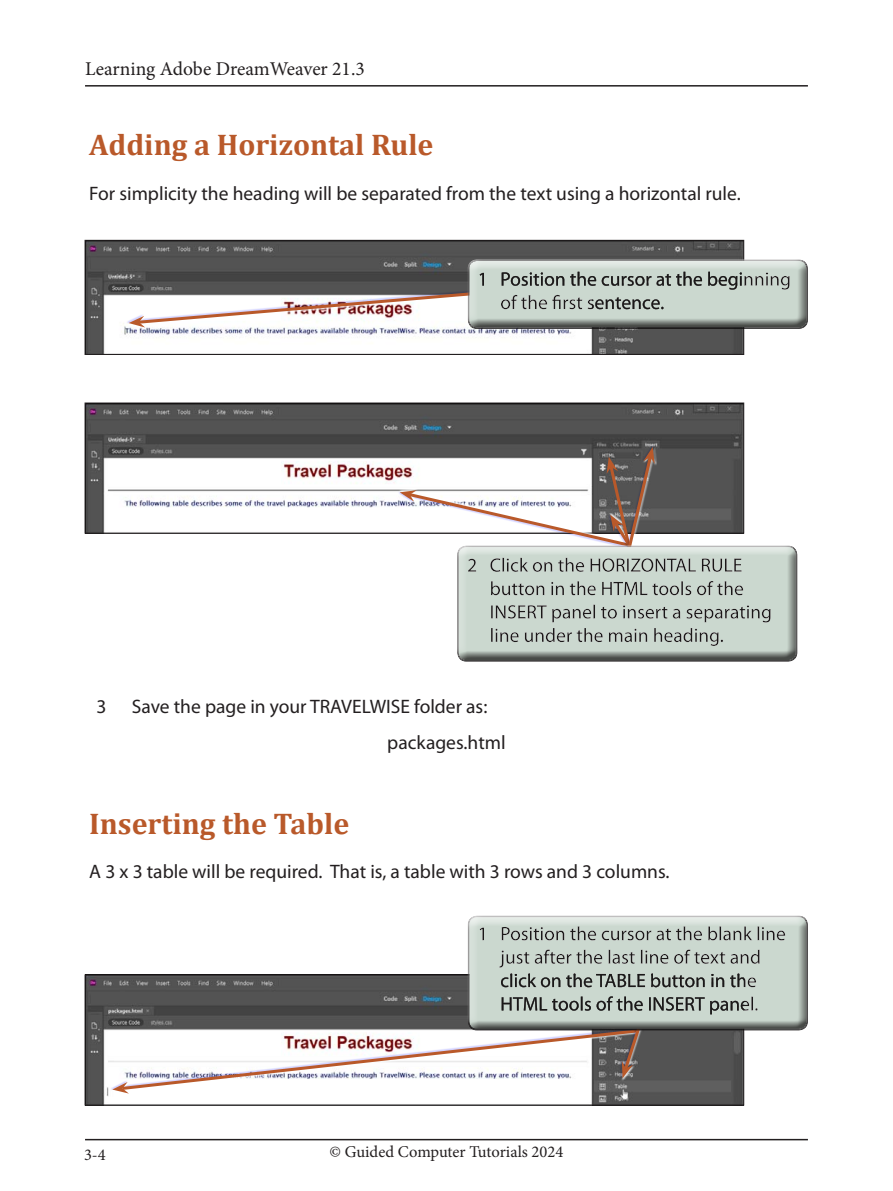
<style>
.page{position:relative;width:893px;height:1191px;background:#fff}
.page>*{position:absolute;margin:0;border:0;box-sizing:border-box;transform-origin:0 0}
.Sub-Head{font:700 30px "Cambria";color:#b9592a}
.Body{font:19.5px "Myriad Pro";color:#231f20}
.Paragraph{font:19.5px "Myriad Pro";color:#231f20}
.t1{font:19.5px "Minion Pro";color:#231f20}
.t2{font:16.5px "Minion Pro";color:#231f20}
</style>
<div class="page">
<hr style="left:85px;top:1138px;width:723px;height:2px;background:#231f20">
<hr style="left:85px;top:85px;width:723px;height:2px;background:#231f20">
<img style="left:87px;top:242px;width:655px;height:111px">
<div style="left:85px;top:240px;width:659px;height:115px;border:1px solid #231f20"></div>
<svg style="left:129px;top:259px;width:339px;height:70px"></svg>
<div style="left:468px;top:258px;width:346px;height:71px;background:#231f20;opacity:.75"></div>
<img style="left:87px;top:404px;width:655px;height:127px">
<div style="left:85px;top:402px;width:659px;height:131px;border:1px solid #231f20"></div>
<img style="left:87px;top:976px;width:655px;height:127px">
<div style="left:111px;top:1028px;width:529px;height:67px;background:#fff"></div>
<svg style="left:112px;top:926px;width:633px;height:167px"></svg>
<div style="left:468px;top:913px;width:340px;height:111px;background:#fff;opacity:.75"></div>
<div style="left:468px;top:916px;width:340px;height:115px;background:#231f20;opacity:.75"></div>
<div style="left:625px;top:444px;width:30px;height:105px;background:#00f;opacity:.18"></div>
<svg style="left:400px;top:447px;width:345px;height:96px"></svg>
<div style="left:457px;top:543px;width:340px;height:112px;background:#fff;opacity:.75"></div>
<div style="left:457px;top:547px;width:340px;height:116px;background:#231f20;opacity:.75"></div>
<p class="t1" style="left:85px;top:56px;width:281px">Learning Adobe DreamWeaver 21.3</p>
<p class="Sub-Head" style="left:89px;top:124px;width:346px">Adding a Horizontal Rule</p>
<p class="Body" style="left:89px;top:181px;width:653px">For simplicity the heading will be separated from the text using a horizontal rule.</p>
<p class="Body" style="left:96px;top:694px;width:12px">3</p>
<p class="Body" style="left:132px;top:694px;width:357px">Save the page in your TRAVELWISE folder as:</p>
<p class="Body" style="left:387px;top:730px;width:120px">packages.html</p>
<p class="Sub-Head" style="left:89px;top:802px;width:262px">Inserting the Table</p>
<p class="Paragraph" style="left:89px;top:860px;width:582px">A 3 x 3 table will be required. That is, a table with 3 rows and 3 columns.</p>
<p class="t2" style="left:84px;top:1143px;width:23px">3-4</p>
<p class="t2" style="left:330px;top:1141px;width:235px">© Guided Computer Tutorials 2024</p>
</div>
